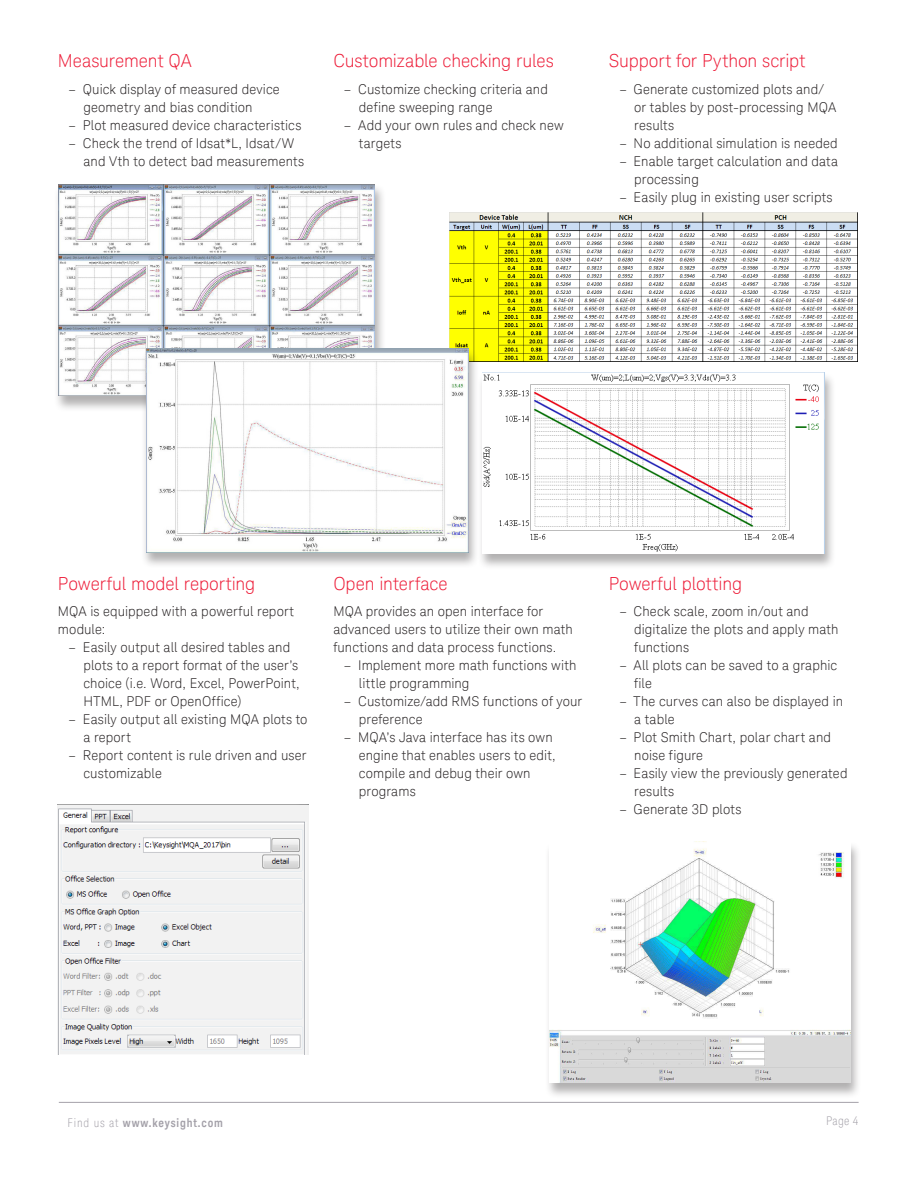
<style>
.page{position:relative;width:918px;height:1188px;background:#fff}
.page>*{position:absolute;margin:0;border:0;box-sizing:border-box;transform-origin:0 0}
.K_Heading_2{font:300 18px "Keysight Sans";letter-spacing:-.005em;color:#ed1a36}
.K_Body_Text{font:300 13.5px/18px "Keysight Sans";letter-spacing:.01em;color:#231f20}
.t1{font:700 12px "Keysight Sans Condensed";letter-spacing:.07em;color:#a4a1a9}
.t2{font:300 condensed 12px "Keysight Sans";color:#a4a1a9}
.s1{font-family:"Keysight Sans";font-weight:300;font-stretch:condensed}
</style>
<div class="page">
<hr style="left:59px;top:1102px;width:800px;height:1px;background:#a4a1a9">
<div style="left:53px;top:184px;width:333px;height:228px;background:#231f20;opacity:.35"></div>
<img style="left:58px;top:184px;width:317px;height:212px">
<div style="left:545px;top:841px;width:317px;height:258px;background:#231f20;opacity:.35"></div>
<img style="left:550px;top:842px;width:301px;height:241px">
<img style="left:449px;top:213px;width:409px;height:149px">
<img style="left:58px;top:804px;width:251px;height:250px">
<div style="left:141px;top:348px;width:339px;height:221px;background:#231f20;opacity:.35"></div>
<img style="left:146px;top:348px;width:322px;height:205px">
<div style="left:477px;top:372px;width:359px;height:198px;background:#231f20;opacity:.35"></div>
<img style="left:482px;top:372px;width:343px;height:182px">
<p class="K_Heading_2" style="left:58px;top:50px;width:135px">Measurement QA</p>
<p class="K_Body_Text" style="left:83px;top:80px;width:198px;text-indent:-15px">– Quick display of measured device geometry and bias condition</p>
<p class="K_Body_Text" style="left:69px;top:116px;width:234px">– Plot measured device characteristics</p>
<p class="K_Body_Text" style="left:83px;top:134px;width:222px;text-indent:-15px">– Check the trend of Idsat*L, Idsat/W and Vth to detect bad measurements</p>
<p class="K_Heading_2" style="left:333px;top:50px;width:222px">Customizable checking rules</p>
<p class="K_Body_Text" style="left:359px;top:80px;width:191px;text-indent:-15px">– Customize checking criteria and define sweeping range</p>
<p class="K_Body_Text" style="left:359px;top:116px;width:206px;text-indent:-15px">– Add your own rules and check new targets</p>
<p class="K_Heading_2" style="left:609px;top:50px;width:198px">Support for Python script</p>
<p class="K_Body_Text" style="left:634px;top:80px;width:204px;text-indent:-15px">– Generate customized plots and/ or tables by post-processing MQA results</p>
<p class="K_Body_Text" style="left:619px;top:134px;width:220px">– No additional simulation is needed</p>
<p class="K_Body_Text" style="left:634px;top:152px;width:205px;text-indent:-15px">– Enable target calculation and data processing</p>
<p class="K_Body_Text" style="left:619px;top:188px;width:215px">– Easily plug in existing user scripts</p>
<p class="K_Heading_2" style="left:58px;top:573px;width:199px">Powerful model reporting</p>
<p class="K_Body_Text" style="left:58px;top:603px;width:238px">MQA is equipped with a powerful report module:</p>
<p class="K_Body_Text" style="left:83px;top:639px;width:218px;text-indent:-15px">– Easily output all desired tables and plots to a report format of the user’s choice (i.e. Word, Excel, PowerPoint, HTML, PDF or OpenOffice)</p>
<p class="K_Body_Text" style="left:83px;top:711px;width:226px;text-indent:-15px">– Easily output all existing MQA plots to a report</p>
<p class="K_Body_Text" style="left:83px;top:747px;width:225px;text-indent:-15px">– Report content is rule driven and user customizable</p>
<p class="K_Heading_2" style="left:333px;top:573px;width:116px">Open interface</p>
<p class="K_Body_Text" style="left:333px;top:603px;width:241px">MQA provides an open interface for advanced users to utilize their own math functions and data process functions.</p>
<p class="K_Body_Text" style="left:359px;top:657px;width:219px;text-indent:-15px">– Implement more math functions with little programming</p>
<p class="K_Body_Text" style="left:359px;top:693px;width:225px;text-indent:-15px">– Customize/add RMS functions of your preference</p>
<p class="K_Body_Text" style="left:359px;top:729px;width:198px;text-indent:-15px">– MQA’s Java interface has its own engine that enables users to edit, compile and debug their own programs</p>
<p class="K_Heading_2" style="left:609px;top:573px;width:135px">Powerful plotting</p>
<p class="K_Body_Text" style="left:634px;top:603px;width:206px;text-indent:-15px">– Check scale, zoom in/out and digitalize the plots and apply math functions</p>
<p class="K_Body_Text" style="left:634px;top:657px;width:204px;text-indent:-15px">– All plots can be saved to a graphic file</p>
<p class="K_Body_Text" style="left:634px;top:693px;width:210px;text-indent:-15px">– The curves can also be displayed in a table</p>
<p class="K_Body_Text" style="left:634px;top:729px;width:198px;text-indent:-15px">– Plot Smith Chart, polar chart and noise figure</p>
<p class="K_Body_Text" style="left:634px;top:765px;width:215px;text-indent:-15px">– Easily view the previously generated results</p>
<p class="K_Body_Text" style="left:619px;top:801px;width:124px">– Generate 3D plots</p>
<p class="t1" style="left:68px;top:1115px;width:157px"><span class="s1">Find us at</span> www.keysight.com</p>
<p class="t2" style="left:826px;top:1113px;width:34px">Page 4</p>
</div>
